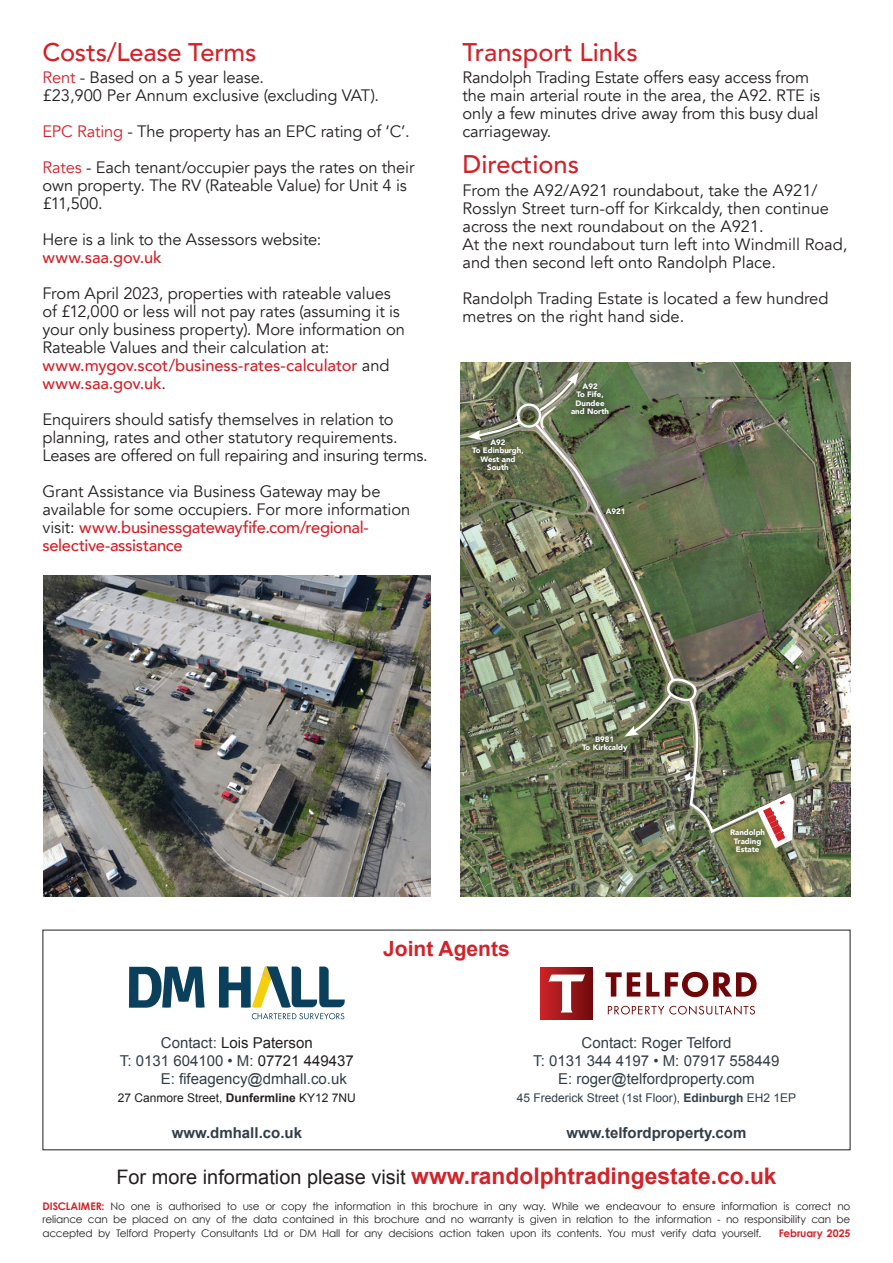
<style>
.page{position:relative;width:893px;height:1263px;background:#fff}
.page>*{position:absolute;margin:0;border:0;box-sizing:border-box;transform-origin:0 0}
.t1{font:500 25.5px "Avenir";color:#d1232a}
.t2{font:700 22.8px "Arial";color:#d1232a}
.t3{font:700 21px "Arial";color:#d1232a}
.t4{font:16.5px/18px "Avenir";letter-spacing:-.01em;color:#231f20}
.t5{font:500 16.5px "Avenir";letter-spacing:-.005em;color:#d1232a}
.t6{font:15px/18px "Arial";color:#323e48;text-align:center}
.t7{font:700 15px "Arial";color:#323e48}
.t8{font:15px "Arial";color:#231f20}
.t9{font:12px "Arial";color:#323e48}
.t10{font:12px "Arial";color:#231f20}
.t11{font:10.5px/13.5px "Century Gothic";letter-spacing:-.015em;color:#231f20;text-align:justify}
.t12{font:700 10.5px "Century Gothic";letter-spacing:-.005em;color:#d1232a}
.t13{font:900 7.8px/8.4px "Avenir";color:#fff;text-align:center}
.s1{color:#d1232a}
.s2{font-weight:500;color:#d1232a}
.s3{font-weight:700}
.s4{font-weight:400;font-size:19.95px;color:#231f20}
.s5{color:#323e48}
.s6{color:#231f20}
.s7{font-weight:700;color:#d1232a}
</style>
<div class="page">
<svg style="left:129px;top:966px;width:76px;height:42px"></svg>
<svg style="left:219px;top:966px;width:126px;height:53px"></svg>
<svg style="left:605px;top:972px;width:152px;height:25px"></svg>
<svg style="left:608px;top:1005px;width:147px;height:10px"></svg>
<img style="left:461px;top:363px;width:389px;height:533px">
<svg style="left:467px;top:419px;width:56px;height:13px"></svg>
<svg style="left:537px;top:372px;width:42px;height:42px"></svg>
<div style="left:517px;top:403px;width:24px;height:25px;border:2px solid #fff;border-radius:50%"></div>
<svg style="left:463px;top:432px;width:68px;height:49px;background:#666d4f"></svg>
<svg style="left:562px;top:376px;width:54px;height:46px;background:#5d714f"></svg>
<svg style="left:721px;top:850px;width:52px;height:12px"></svg>
<img style="left:533px;top:422px;width:262px;height:428px">
<img style="left:43px;top:575px;width:388px;height:321px">
<div style="left:541px;top:967px;width:52px;height:52px;background:linear-gradient(to right,#cb2429,#710b0d)"></div>
<svg style="left:548px;top:974px;width:37px;height:38px"></svg>
<h1 class="t1" style="left:43px;top:30px;width:215px">Costs/Lease Terms</h1>
<p class="t4" style="left:43px;top:69px;width:338px"><span class="s1">Rent</span> - Based on a 5 year lease.<br>£23,900 Per Annum exclusive (excluding VAT).</p>
<p class="t4" style="left:43px;top:114px;width:373px;line-height:36px"><span class="s1">EPC Rating</span> - The property has an EPC rating of ‘C’.<br><span class="s1">Rates</span> - Each tenant/occupier pays the rates on their</p>
<p class="t4" style="left:43px;top:177px;width:366px">own property. The RV (Rateable Value) for Unit 4 is £11,500.</p>
<p class="t4" style="left:43px;top:231px;width:280px">Here is a link to the Assessors website:</p>
<p class="t5" style="left:43px;top:243px;width:121px">www.saa.gov.uk</p>
<p class="t4" style="left:43px;top:285px;width:364px">From April 2023, properties with rateable values of £12,000 or less will not pay rates (assuming it is your only business property). More information on Rateable Values and their calculation at: <span class="s2">www.mygov.scot/business-rates-calculator</span> and <span class="s2">www.saa.gov.uk</span>.</p>
<p class="t4" style="left:43px;top:411px;width:387px">Enquirers should satisfy themselves in relation to planning, rates and other statutory requirements.<br>Leases are offered on full repairing and insuring terms.</p>
<p class="t4" style="left:43px;top:483px;width:369px">Grant Assistance via Business Gateway may be available for some occupiers. For more information visit: <span class="s2">www.businessgatewayfife.com/regional&shy;selective-assistance</span></p>
<h1 class="t1" style="left:462px;top:30px;width:177px">Transport Links</h1>
<p class="t4" style="left:462px;top:69px;width:359px">Randolph Trading Estate offers easy access from the main arterial route in the area, the A92. RTE is only a few minutes drive away from this busy dual carriageway.</p>
<h1 class="t1" style="left:462px;top:142px;width:118px">Directions</h1>
<p class="t4" style="left:462px;top:181px;width:386px">From the A92/A921 roundabout, take the A921/ Rosslyn Street turn-off for Kirkcaldy, then continue across the next roundabout on the A921.<br>At the next roundabout turn left into Windmill Road, and then second left onto Randolph Place.</p>
<p class="t4" style="left:462px;top:289px;width:368px">Randolph Trading Estate is located a few hundred metres on the right hand side.</p>
<p class="t13" style="left:472px;top:438px;width:53px">A92<br>To Edinburgh,<br>West and<br>South</p>
<p class="t13" style="left:571px;top:382px;width:40px">A92<br>To Fife,<br>Dundee and North</p>
<p class="t13" style="left:606px;top:507px;width:21px">A921</p>
<p class="t13" style="left:582px;top:735px;width:47px">B981<br>To Kirkcaldy</p>
<p class="t13" style="left:730px;top:828px;width:37px">Randolph<br>Trading<br>Estate</p>
<p class="t3" style="left:383px;top:935px;width:128px">Joint Agents</p>
<p class="t6" style="left:533px;top:1034px;width:248px">Contact: Roger Telford<br>T: 0131 344 4197 • M: 07917 558449<br>E: roger@telfordproperty.com</p>
<p class="t9" style="left:517px;top:1090px;width:281px">45 Frederick Street (1st Floor), <span class="s3">Edinburgh</span> EH2 1EP</p>
<p class="t7" style="left:566px;top:1123px;width:182px">www.telfordproperty.com</p>
<h2 class="t2" style="left:116px;top:1161px;width:662px"><span class="s4">For more information please visit</span> www.randolphtradingestate.co.uk</h2>
<p class="t8" style="left:161px;top:1033px;width:153px"><span class="s5">Contact:</span> Lois Paterson</p>
<p class="t6" style="left:120px;top:1052px;width:235px">T: 0131 604100 • M: <span class="s6">07721 449437</span></p>
<p class="t6" style="left:161px;top:1070px;width:188px">E: fifeagency@dmhall.co.uk</p>
<p class="t10" style="left:118px;top:1090px;width:240px">27 Canmore Street, <span class="s3">Dunfermline</span> KY12 7NU</p>
<p class="t7" style="left:172px;top:1123px;width:132px">www.dmhall.co.uk</p>
<p class="t11" style="left:43px;top:1199px;width:809px"><span class="s7">DISCLAIMER:</span> No one is authorised to use or copy the information in this brochure in any way. While we endeavour to ensure information is correct no reliance can be placed on any of the data contained in this brochure and no warranty is given in relation to the information - no responsibility can be accepted by Telford Property Consultants Ltd or DM Hall for any decisions action taken upon its contents. You must verify data yourself.</p>
<p class="t12" style="left:779px;top:1226px;width:73px">February 2025</p>
</div>
